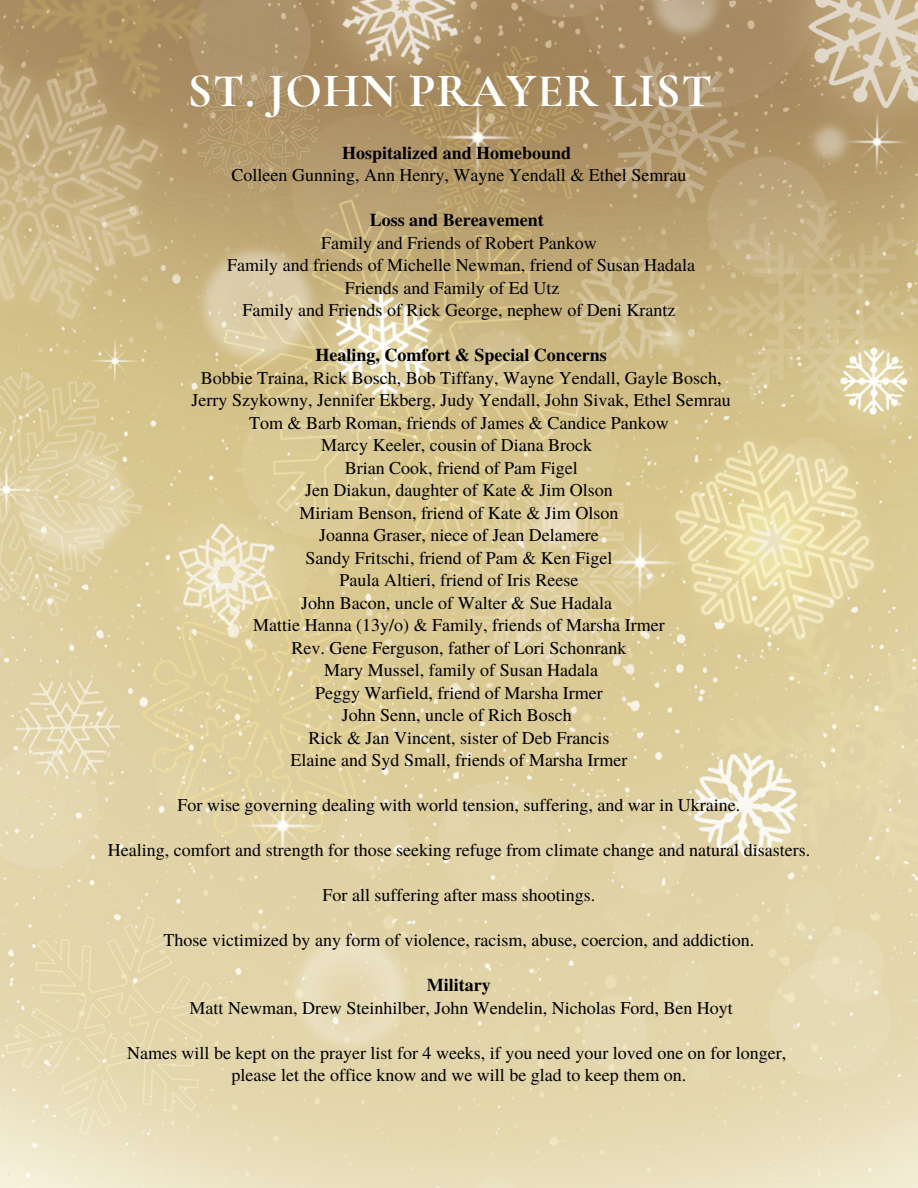
<style>
.page{position:relative;width:918px;height:1188px;background:#fff}
.page>*{position:absolute;margin:0;border:0;box-sizing:border-box;transform-origin:0 0}
.t1{font:700 48px "Cormorant Garamond";letter-spacing:.02em;color:#fff}
.t2{font:18px/22.5px "Te X Gyre Termes";color:#000;text-align:center}
.t3{font:700 18px "Te X Gyre Termes";color:#000}
</style>
<div class="page">
<img style="left:0;top:0;width:918px;height:1188px">
<h1 class="t1" style="left:188px;top:62px;width:526px">ST. JOHN PRAYER LIST</h1>
<p class="t3" style="left:342px;top:139px;width:231px">Hospitalized and Homebound</p>
<p class="t2" style="left:232px;top:163px;width:456px">Colleen Gunning, Ann Henry, Wayne Yendall &amp; Ethel Semrau</p>
<p class="t3" style="left:370px;top:206px;width:175px">Loss and Bereavement</p>
<p class="t2" style="left:321px;top:230px;width:277px">Family and Friends of Robert Pankow</p>
<p class="t2" style="left:227px;top:253px;width:469px">Family and friends of Michelle Newman, friend of Susan Hadala</p>
<p class="t2" style="left:345px;top:275px;width:216px">Friends and Family of Ed Utz</p>
<p class="t2" style="left:243px;top:298px;width:434px">Family and Friends of Rick George, nephew of Deni Krantz</p>
<p class="t3" style="left:316px;top:341px;width:293px">Healing, Comfort &amp; Special Concerns</p>
<p class="t2" style="left:192px;top:365px;width:541px">Bobbie Traina, Rick Bosch, Bob Tiffany, Wayne Yendall, Gayle Bosch, Jerry Szykowny, Jennifer Ekberg, Judy Yendall, John Sivak, Ethel Semrau Tom &amp; Barb Roman, friends of James &amp; Candice Pankow<br>Marcy Keeler, cousin of Diana Brock<br>Brian Cook, friend of Pam Figel<br>Jen Diakun, daughter of Kate &amp; Jim Olson<br>Miriam Benson, friend of Kate &amp; Jim Olson<br>Joanna Graser, niece of Jean Delamere<br>Sandy Fritschi, friend of Pam &amp; Ken Figel<br>Paula Altieri, friend of Iris Reese<br>John Bacon, uncle of Walter &amp; Sue Hadala<br>Mattie Hanna (13y/o) &amp; Family, friends of Marsha Irmer<br>Rev. Gene Ferguson, father of Lori Schonrank<br>Mary Mussel, family of Susan Hadala<br>Peggy Warfield, friend of Marsha Irmer<br>John Senn, uncle of Rich Bosch<br>Rick &amp; Jan Vincent, sister of Deb Francis<br>Elaine and Syd Small, friends of Marsha Irmer</p>
<p class="t2" style="left:178px;top:793px;width:564px">For wise governing dealing with world tension, suffering, and war in Ukraine.</p>
<p class="t2" style="left:108px;top:838px;width:704px">Healing, comfort and strength for those seeking refuge from climate change and natural disasters.</p>
<p class="t2" style="left:323px;top:883px;width:274px">For all suffering after mass shootings.</p>
<p class="t2" style="left:164px;top:928px;width:592px">Those victimized by any form of violence, racism, abuse, coercion, and addiction.</p>
<p class="t3" style="left:427px;top:971px;width:65px">Military</p>
<p class="t2" style="left:190px;top:995px;width:545px">Matt Newman, Drew Steinhilber, John Wendelin, Nicholas Ford, Ben Hoyt</p>
<p class="t2" style="left:127px;top:1040px;width:661px">Names will be kept on the prayer list for 4 weeks, if you need your loved one on for longer, please let the office know and we will be glad to keep them on.</p>
</div>
